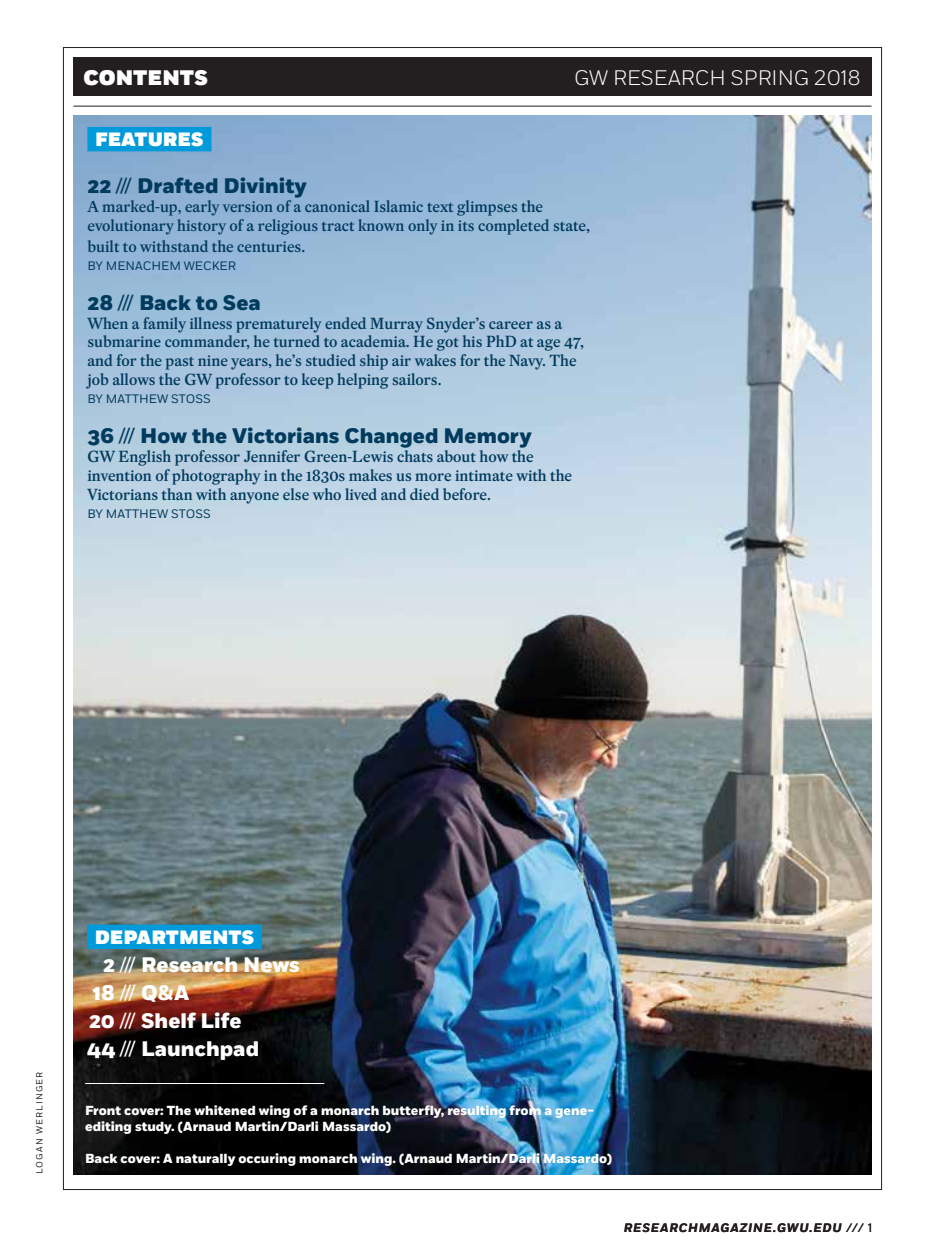
<style>
.page{position:relative;width:945px;height:1260px;background:#fff}
.page>*{position:absolute;margin:0;border:0;box-sizing:border-box;transform-origin:0 0}
.t1{font:800 21px "Fort";color:#003a5d}
.t2{font:800 21px/28px "Fort";color:#fff}
.t3{font:300 21px "Fort";color:#fff}
.t4{font:900 21px "Fort";color:#fff}
.t5{font:900 19.25px "Fort";color:#fff}
.t6{font:500 15.75px/18.9px "Eudald News";color:#003a5d}
.t7{font:800 13.12px/15.8px "Fort";color:#fff}
.t8{font:12.25px "Fort";color:#003a5d}
.t9{font:italic 700 12.25px "Fort";letter-spacing:.07em;color:#231f20}
.t10{font:8.75px "Fort";letter-spacing:.135em;color:#231f20}
.s1{font-family:"Heroic Condensed";font-style:italic}
.s2{font-weight:400;font-style:normal}
</style>
<div class="page">
<div style="left:73px;top:58px;width:799px;height:38px;background:#231f20"></div>
<hr style="left:73px;top:106px;width:799px;height:1px;background:#231f20">
<img style="left:73px;top:115px;width:799px;height:1059px">
<div style="left:87px;top:925px;width:175px;height:24px;background:#009ada"></div>
<hr style="left:85px;top:1083px;width:239px;height:1px;background:#fff">
<div style="left:87px;top:127px;width:124px;height:24px;background:#009ada"></div>
<h1 class="t4" style="left:84px;top:64px;width:126px">CONTENTS</h1>
<h1 class="t3" style="left:574px;top:65px;width:289px">GW RESEARCH SPRING 2018</h1>
<p class="t5" style="left:95px;top:127px;width:110px">FEATURES</p>
<h1 class="t1" style="left:87px;top:173px;width:221px">22 <span class="s1">///</span> Drafted Divinity</h1>
<p class="t6" style="left:87px;top:197px;width:504px">A marked-up, early version of a canonical Islamic text glimpses the evolutionary history of a religious tract known only in its completed state,</p>
<p class="t6" style="left:87px;top:237px;width:219px">built to withstand the centuries.</p>
<p class="t8" style="left:87px;top:259px;width:150px">BY MENACHEM WECKER</p>
<h1 class="t1" style="left:87px;top:289px;width:175px">28 <span class="s1">///</span> Back to Sea</h1>
<p class="t6" style="left:87px;top:313px;width:498px">When a family illness prematurely ended Murray Snyder’s career as a submarine commander, he turned to academia. He got his PhD at age 47, and for the past nine years, he’s studied ship air wakes for the Navy. The job allows the GW professor to keep helping sailors.</p>
<p class="t8" style="left:87px;top:392px;width:125px">BY MATTHEW STOSS</p>
<h1 class="t1" style="left:87px;top:423px;width:446px">36 <span class="s1">///</span> How the Victorians Changed Memory</h1>
<p class="t6" style="left:87px;top:447px;width:486px">GW English professor Jennifer Green-Lewis chats about how the invention of photography in the 1830s makes us more intimate with the<br>Victorians than with anyone else who lived and died before.</p>
<p class="t8" style="left:87px;top:506px;width:125px">BY MATTHEW STOSS</p>
<p class="t10" style="left:34px;top:1174px;width:104px;rotate:-90deg">LOGAN WERLINGER</p>
<p class="t5" style="left:95px;top:925px;width:161px">DEPARTMENTS</p>
<h1 class="t2" style="left:87px;top:951px;width:215px;text-indent:16px">2 <span class="s1">///</span> Research News<br>18 <span class="s1">///</span> Q&amp;A<br>20 <span class="s1">///</span> Shelf Life<br>44 <span class="s1">///</span> Launchpad</h1>
<p class="t7" style="left:85px;top:1103px;width:510px">Front cover: The whitened wing of a monarch butterfly, resulting from a gene&shy;editing study. (Arnaud Martin/Darli Massardo)</p>
<p class="t7" style="left:85px;top:1151px;width:529px">Back cover: A naturally occuring monarch wing. (Arnaud Martin/Darli Massardo)</p>
<p class="t9" style="left:624px;top:1220px;width:250px">RESEARCHMAGAZINE.GWU.EDU <span class="s2">/// 1</span></p>
</div>
